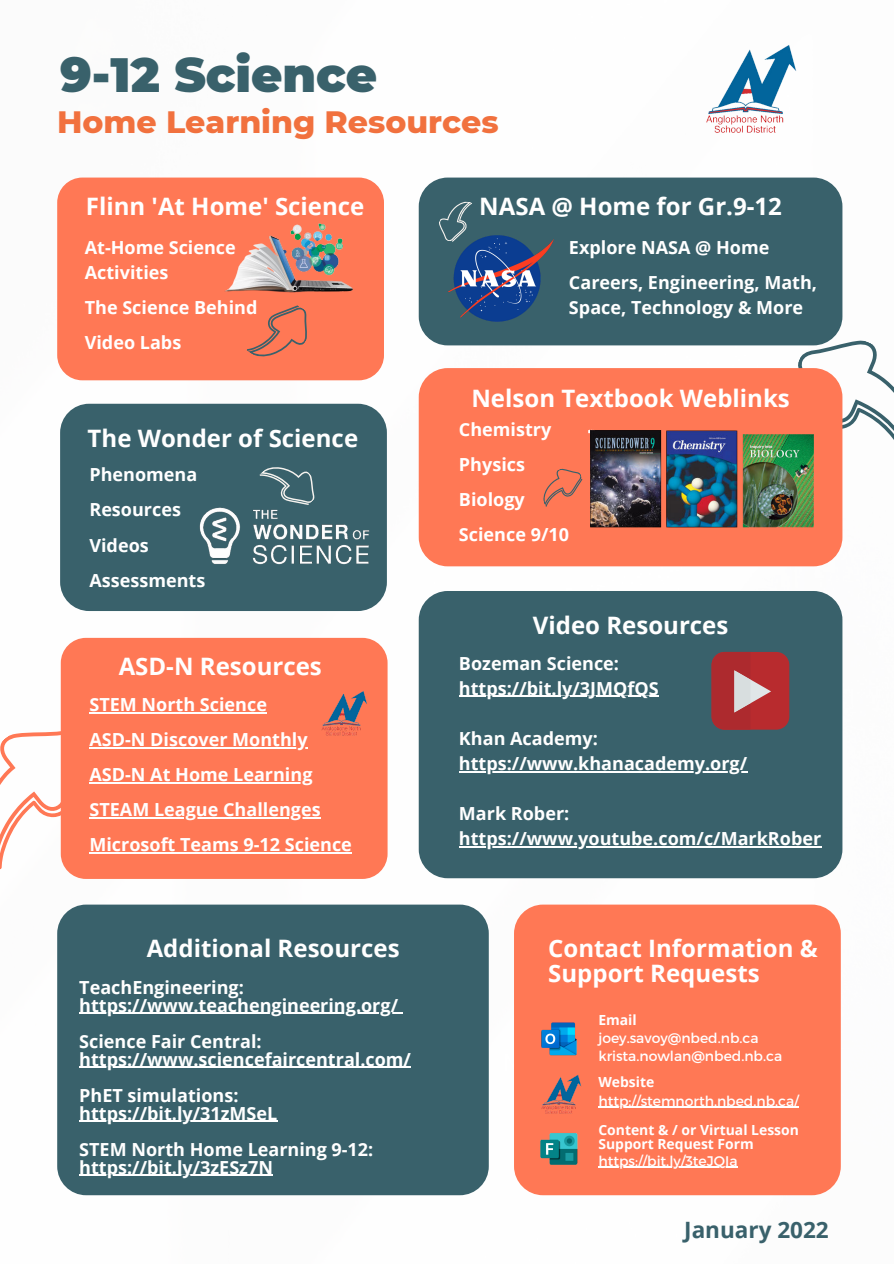
<style>
.page{position:relative;width:894px;height:1264px;background:#fff}
.page>*{position:absolute;margin:0;border:0;box-sizing:border-box;transform-origin:0 0}
.t1{font:900 48px "Montserrat";color:#39616b}
.t2{font:800 31.5px "Montserrat";color:#f1713e}
.t3{font:700 24px/24.8px "Open Sans";color:#fff}
.t4{font:700 22.5px "Open Sans";color:#39616b}
.t5{font:700 18px/18px "Open Sans";color:#fff}
.t6{font:13.95px "Montserrat";color:#fff}
.t7{font:700 13.95px/13.5px "Open Sans";color:#fff}
</style>
<div class="page">
<div style="left:57px;top:904px;width:431px;height:291px;background:#39616b;border-radius:29px"></div>
<svg style="left:778px;top:320px;width:115px;height:144px"></svg>
<div style="left:418px;top:368px;width:424px;height:198px;background:#ff7855;border-radius:29px"></div>
<div style="left:418px;top:177px;width:424px;height:168px;background:#39616b;border-radius:29px"></div>
<svg style="left:439px;top:201px;width:33px;height:34px"></svg>
<svg style="left:0;top:701px;width:66px;height:169px"></svg>
<img style="left:706px;top:45px;width:91px;height:88px">
<div style="left:57px;top:177px;width:327px;height:203px;background:#ff7855;border-radius:25px"></div>
<img style="left:225px;top:223px;width:128px;height:70px">
<svg style="left:247px;top:305px;width:60px;height:52px"></svg>
<img style="left:444px;top:230px;width:110px;height:92px">
<img style="left:588px;top:429px;width:226px;height:99px">
<div style="left:60px;top:404px;width:327px;height:207px;background:#39616b;border-radius:29px"></div>
<img style="left:199px;top:507px;width:171px;height:58px">
<svg style="left:259px;top:467px;width:66px;height:48px"></svg>
<svg style="left:543px;top:468px;width:40px;height:39px"></svg>
<div style="left:418px;top:591px;width:424px;height:287px;background:#39616b;border-radius:29px"></div>
<hr style="left:459px;top:695px;width:199px;height:2px;background:#fff">
<hr style="left:459px;top:771px;width:288px;height:1px;background:#fff">
<hr style="left:459px;top:846px;width:362px;height:1px;background:#fff">
<div style="left:711px;top:652px;width:78px;height:77px;background:#b82b2e;border-radius:13px"></div>
<svg style="left:711px;top:652px;width:59px;height:77px"></svg>
<hr style="left:79px;top:1012px;width:319px;height:1px;background:#fff">
<hr style="left:79px;top:1066px;width:332px;height:1px;background:#fff">
<hr style="left:79px;top:1120px;width:198px;height:1px;background:#fff">
<hr style="left:79px;top:1174px;width:194px;height:1px;background:#fff">
<div style="left:514px;top:904px;width:326px;height:291px;background:#ff7855;border-radius:29px"></div>
<img style="left:540px;top:1133px;width:37px;height:32px">
<img style="left:541px;top:1075px;width:40px;height:39px">
<img style="left:541px;top:1022px;width:36px;height:34px">
<hr style="left:598px;top:1106px;width:200px;height:1px;background:#fff">
<hr style="left:598px;top:1166px;width:139px;height:1px;background:#fff">
<div style="left:61px;top:638px;width:326px;height:241px;background:#ff7855;border-radius:25px"></div>
<hr style="left:89px;top:712px;width:178px;height:1px;background:#fff">
<hr style="left:89px;top:747px;width:218px;height:1px;background:#fff">
<hr style="left:89px;top:782px;width:223px;height:1px;background:#fff">
<hr style="left:89px;top:817px;width:231px;height:1px;background:#fff">
<hr style="left:89px;top:852px;width:263px;height:1px;background:#fff">
<img style="left:321px;top:691px;width:46px;height:45px">
<p class="t1" style="left:60px;top:46px;width:318px">9-12 Science</p>
<p class="t2" style="left:57px;top:103px;width:443px">Home Learning Resources</p>
<p class="t3" style="left:86px;top:193px;width:280px">Flinn 'At Home' Science</p>
<p class="t5" style="left:85px;top:238px;width:153px">At-Home Science</p>
<p class="t5" style="left:85px;top:263px;width:85px">Activities</p>
<p class="t5" style="left:85px;top:298px;width:174px">The Science Behind</p>
<p class="t5" style="left:85px;top:333px;width:98px">Video Labs</p>
<p class="t3" style="left:479px;top:193px;width:304px">NASA @ Home for Gr.9-12</p>
<p class="t5" style="left:569px;top:238px;width:202px">Explore NASA @ Home</p>
<p class="t5" style="left:569px;top:273px;width:249px">Careers, Engineering, Math,</p>
<p class="t5" style="left:569px;top:298px;width:236px">Space, Technology &amp; More</p>
<p class="t3" style="left:471px;top:385px;width:320px">Nelson Textbook Weblinks</p>
<p class="t3" style="left:88px;top:425px;width:272px">The Wonder of Science</p>
<p class="t5" style="left:459px;top:420px;width:94px">Chemistry</p>
<p class="t5" style="left:459px;top:455px;width:68px">Physics</p>
<p class="t5" style="left:459px;top:490px;width:67px">Biology</p>
<p class="t5" style="left:459px;top:525px;width:112px">Science 9/10</p>
<p class="t5" style="left:89px;top:465px;width:109px">Phenomena</p>
<p class="t5" style="left:89px;top:500px;width:93px">Resources</p>
<p class="t5" style="left:89px;top:535px;width:61px">Videos</p>
<p class="t5" style="left:89px;top:570px;width:117px">Assessments</p>
<p class="t3" style="left:119px;top:653px;width:205px">ASD-N Resources</p>
<p class="t5" style="left:89px;top:694px;width:179px">STEM North Science</p>
<p class="t5" style="left:89px;top:729px;width:220px">ASD-N Discover Monthly</p>
<p class="t5" style="left:89px;top:764px;width:224px">ASD-N At Home Learning</p>
<p class="t5" style="left:89px;top:799px;width:233px">STEAM League Challenges</p>
<p class="t5" style="left:89px;top:834px;width:264px">Microsoft Teams 9-12 Science</p>
<p class="t3" style="left:147px;top:935px;width:254px">Additional Resources</p>
<p class="t5" style="left:79px;top:977px;width:166px">TeachEngineering:</p>
<p class="t5" style="left:79px;top:995px;width:320px">https://www.teachengineering.org/</p>
<p class="t5" style="left:79px;top:1031px;width:333px">Science Fair Central: https://www.sciencefaircentral.com/</p>
<p class="t5" style="left:79px;top:1085px;width:161px">PhET simulations:</p>
<p class="t5" style="left:79px;top:1103px;width:199px">https://bit.ly/31zMSeL</p>
<p class="t5" style="left:79px;top:1139px;width:295px">STEM North Home Learning 9-12:</p>
<p class="t5" style="left:79px;top:1157px;width:195px">https://bit.ly/3zESz7N</p>
<p class="t3" style="left:532px;top:612px;width:197px">Video Resources</p>
<p class="t5" style="left:459px;top:653px;width:161px">Bozeman Science:</p>
<p class="t5" style="left:459px;top:678px;width:201px">https://bit.ly/3JMQfQS</p>
<p class="t5" style="left:459px;top:728px;width:140px">Khan Academy:</p>
<p class="t5" style="left:459px;top:753px;width:290px">https://www.khanacademy.org/</p>
<p class="t5" style="left:459px;top:803px;width:112px">Mark Rober:</p>
<p class="t5" style="left:459px;top:828px;width:364px">https://www.youtube.com/c/MarkRober</p>
<p class="t3" style="left:548px;top:935px;width:271px">Contact Information &amp;<br>Support Requests</p>
<p class="t7" style="left:598px;top:1013px;width:40px">Email</p>
<p class="t6" style="left:598px;top:1029px;width:162px">joey.savoy@nbed.nb.ca</p>
<p class="t6" style="left:598px;top:1047px;width:185px">krista.nowlan@nbed.nb.ca</p>
<p class="t7" style="left:598px;top:1074px;width:57px">Website</p>
<p class="t6" style="left:598px;top:1091px;width:202px">http://stemnorth.nbed.nb.ca/</p>
<p class="t7" style="left:598px;top:1123px;width:202px">Content &amp; / or Virtual Lesson<br>Support Request Form</p>
<p class="t6" style="left:598px;top:1151px;width:141px">https://bit.ly/3teJQIa</p>
<p class="t4" style="left:684px;top:1213px;width:146px">January 2022</p>
</div>
